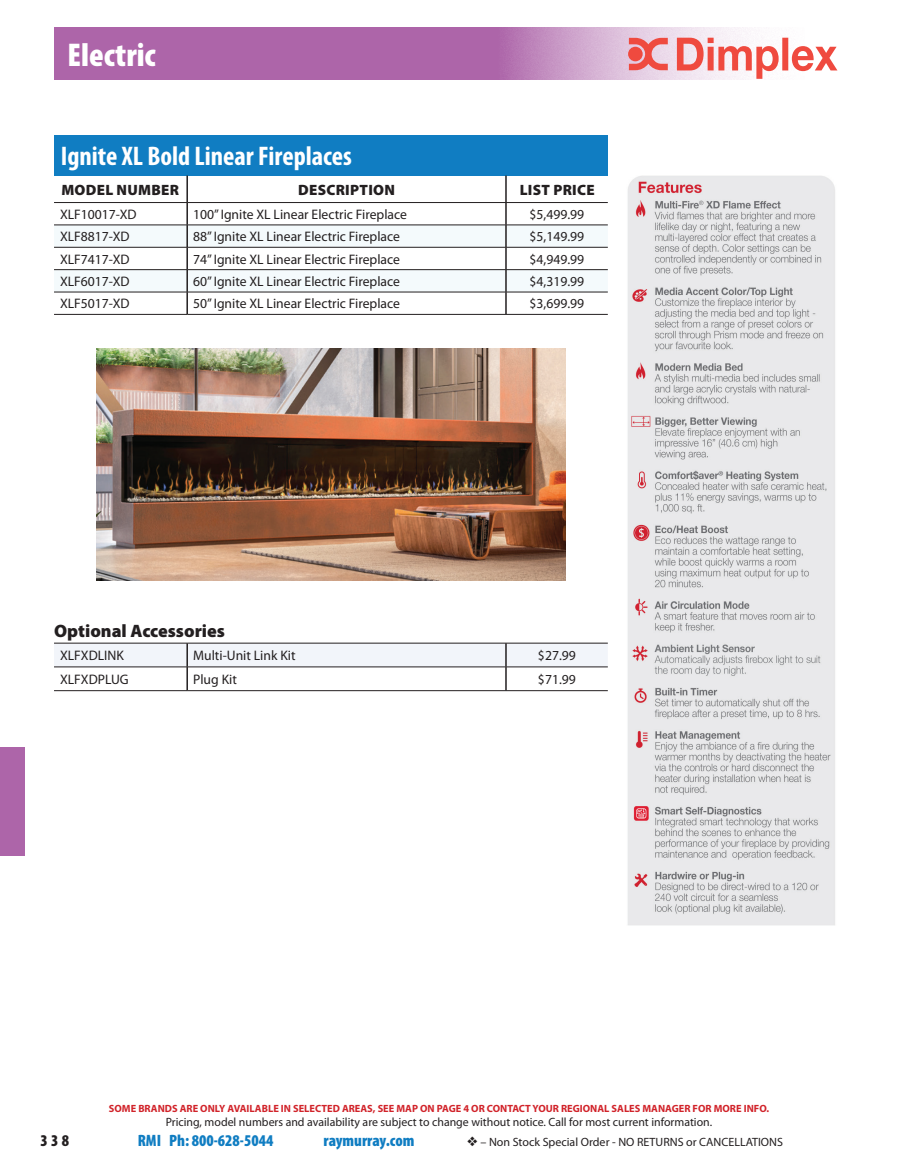
<style>
.page{position:relative;width:905px;height:1168px;background:#fff}
.page>*{position:absolute;margin:0;border:0;box-sizing:border-box;transform-origin:0 0}
.t1{font:900 condensed 33px "Myriad Pro";color:#fff}
.t2{font:700 condensed 27px "Myriad Pro";color:#fff}
.t3{font:900 18px "Myriad Pro";color:#231f20}
.t4{font:900 condensed 16.5px "Myriad Pro";color:#107dc2}
.t5{font:900 condensed 16.5px "Myriad Pro";color:#231f20}
.t6{font:900 15px "Myriad Pro";letter-spacing:.02em;color:#231f20}
.t7{font:13.8px "Myriad Pro";color:#231f20}
.t8{font:12px "Myriad Pro";color:#231f20}
.t9{font:700 10.5px "Myriad Pro";color:#d1232a}
</style>
<div class="page">
<div style="left:54px;top:135px;width:554px;height:41px;background:#107dc2"></div>
<svg style="left:54px;top:176px;width:554px;height:138px"></svg>
<hr style="left:54px;top:202px;width:133px;height:1px;background:#231f20">
<hr style="left:187px;top:202px;width:319px;height:1px;background:#231f20">
<hr style="left:506px;top:202px;width:102px;height:1px;background:#231f20">
<hr style="left:54px;top:225px;width:133px;height:1px;background:#231f20">
<hr style="left:187px;top:225px;width:319px;height:1px;background:#231f20">
<hr style="left:506px;top:225px;width:102px;height:1px;background:#231f20">
<hr style="left:54px;top:247px;width:133px;height:1px;background:#231f20">
<hr style="left:187px;top:247px;width:319px;height:1px;background:#231f20">
<hr style="left:506px;top:247px;width:102px;height:1px;background:#231f20">
<hr style="left:54px;top:269px;width:133px;height:1px;background:#231f20">
<hr style="left:187px;top:269px;width:319px;height:1px;background:#231f20">
<hr style="left:506px;top:269px;width:102px;height:1px;background:#231f20">
<hr style="left:54px;top:292px;width:133px;height:1px;background:#231f20">
<hr style="left:187px;top:292px;width:319px;height:1px;background:#231f20">
<hr style="left:506px;top:292px;width:102px;height:1px;background:#231f20">
<hr style="left:54px;top:314px;width:133px;height:1px;background:#231f20">
<hr style="left:187px;top:314px;width:319px;height:1px;background:#231f20">
<hr style="left:506px;top:314px;width:102px;height:1px;background:#231f20">
<hr style="left:186px;top:176px;width:2px;height:26px;background:#231f20">
<svg style="left:54px;top:644px;width:554px;height:46px"></svg>
<hr style="left:186px;top:643px;width:2px;height:24px;background:#231f20">
<hr style="left:186px;top:667px;width:2px;height:23px;background:#231f20">
<hr style="left:54px;top:643px;width:133px;height:1px;background:#231f20">
<hr style="left:187px;top:643px;width:319px;height:1px;background:#231f20">
<hr style="left:506px;top:643px;width:102px;height:1px;background:#231f20">
<hr style="left:54px;top:667px;width:133px;height:1px;background:#231f20">
<hr style="left:187px;top:667px;width:319px;height:1px;background:#231f20">
<hr style="left:506px;top:667px;width:102px;height:1px;background:#231f20">
<hr style="left:54px;top:690px;width:133px;height:1px;background:#231f20">
<hr style="left:187px;top:690px;width:319px;height:1px;background:#231f20">
<hr style="left:506px;top:690px;width:102px;height:1px;background:#231f20">
<img style="left:627px;top:176px;width:208px;height:749px">
<img style="left:97px;top:348px;width:468px;height:232px">
<svg style="left:54px;top:27px;width:735px;height:53px;background:#b778b3"></svg>
<svg style="left:628px;top:38px;width:209px;height:41px"></svg>
<div style="left:0;top:747px;width:25px;height:108px;background:#ad65a9"></div>
<h1 class="t1" style="left:68px;top:34px;width:90px">Electric</h1>
<h2 class="t2" style="left:61px;top:140px;width:293px">Ignite XL Bold Linear Fireplaces</h2>
<p class="t6" style="left:61px;top:180px;width:119px">MODEL NUMBER</p>
<p class="t6" style="left:298px;top:180px;width:98px">DESCRIPTION</p>
<p class="t6" style="left:519px;top:180px;width:77px">LIST PRICE</p>
<p class="t7" style="left:60px;top:206px;width:78px">XLF10017-XD</p>
<p class="t7" style="left:193px;top:206px;width:215px">100” Ignite XL Linear Electric Fireplace</p>
<p class="t7" style="left:529px;top:206px;width:56px">$5,499.99</p>
<p class="t7" style="left:60px;top:228px;width:71px">XLF8817-XD</p>
<p class="t7" style="left:193px;top:228px;width:208px">88” Ignite XL Linear Electric Fireplace</p>
<p class="t7" style="left:529px;top:228px;width:56px">$5,149.99</p>
<p class="t7" style="left:60px;top:250px;width:71px">XLF7417-XD</p>
<p class="t7" style="left:193px;top:250px;width:208px">74” Ignite XL Linear Electric Fireplace</p>
<p class="t7" style="left:529px;top:250px;width:56px">$4,949.99</p>
<p class="t7" style="left:60px;top:273px;width:71px">XLF6017-XD</p>
<p class="t7" style="left:193px;top:273px;width:208px">60” Ignite XL Linear Electric Fireplace</p>
<p class="t7" style="left:529px;top:273px;width:56px">$4,319.99</p>
<p class="t7" style="left:60px;top:295px;width:71px">XLF5017-XD</p>
<p class="t7" style="left:193px;top:295px;width:208px">50” Ignite XL Linear Electric Fireplace</p>
<p class="t7" style="left:529px;top:295px;width:56px">$3,699.99</p>
<h3 class="t3" style="left:54px;top:619px;width:172px">Optional Accessories</h3>
<p class="t7" style="left:60px;top:647px;width:65px">XLFXDLINK</p>
<p class="t7" style="left:193px;top:647px;width:104px">Multi-Unit Link Kit</p>
<p class="t7" style="left:538px;top:647px;width:39px">$27.99</p>
<p class="t7" style="left:60px;top:671px;width:70px">XLFXDPLUG</p>
<p class="t7" style="left:193px;top:671px;width:45px">Plug Kit</p>
<p class="t7" style="left:538px;top:671px;width:39px">$71.99</p>
<p class="t9" style="left:109px;top:1102px;width:661px">SOME BRANDS ARE ONLY AVAILABLE IN SELECTED AREAS, SEE MAP ON PAGE 4 OR CONTACT YOUR REGIONAL SALES MANAGER FOR MORE INFO.</p>
<p class="t8" style="left:166px;top:1115px;width:548px">Pricing, model numbers and availability are subject to change without notice. Call for most current information.</p>
<p class="t5" style="left:40px;top:1130px;width:30px">338</p>
<p class="t4" style="left:138px;top:1130px;width:137px">RMI Ph: 800-628-5044</p>
<p class="t4" style="left:323px;top:1130px;width:92px">raymurray.com</p>
<p class="t8" style="left:467px;top:1134px;width:317px">❖ – Non Stock Special Order - NO RETURNS or CANCELLATIONS</p>
</div>
